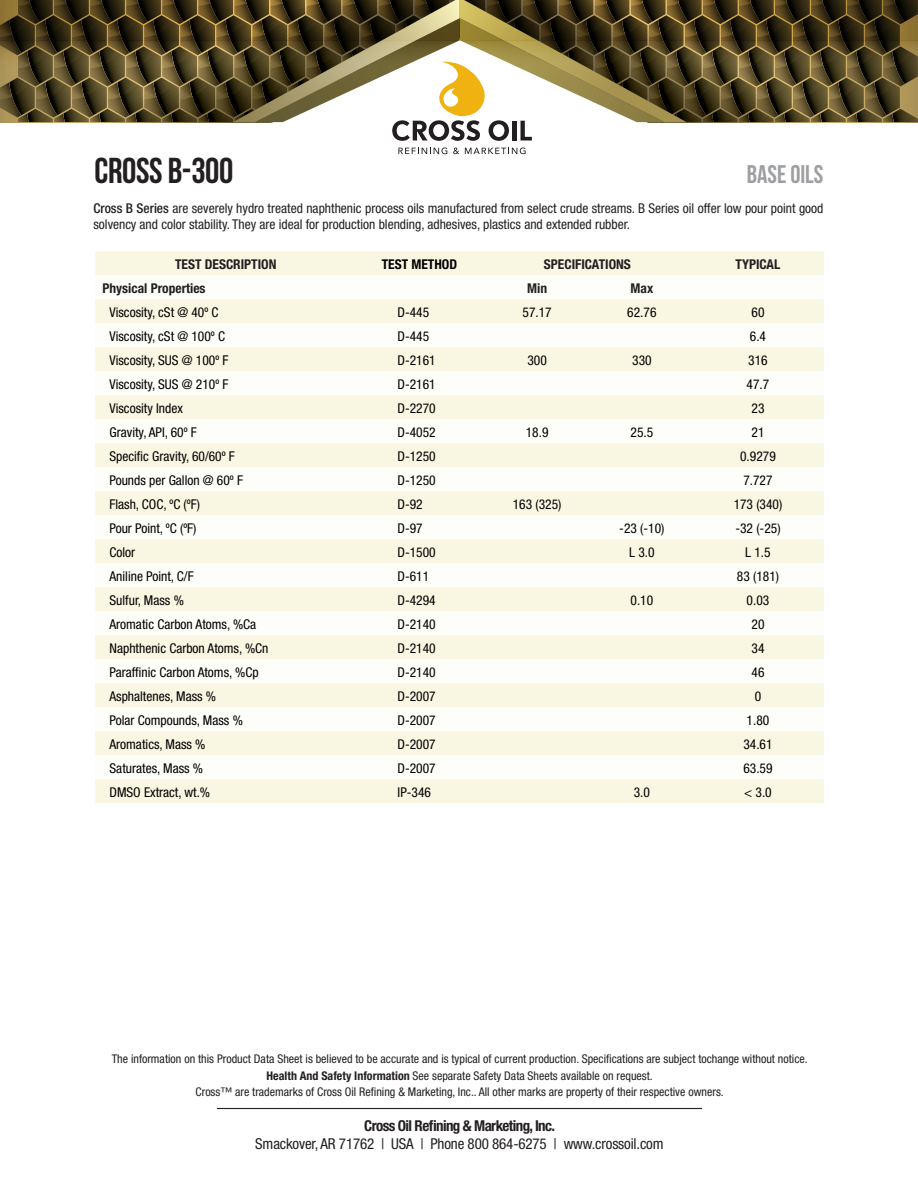
<style>
.page{position:relative;width:918px;height:1188px;background:#fff}
.page>*{position:absolute;margin:0;border:0;box-sizing:border-box;transform-origin:0 0}
.t1{font:36px "Bebas Neue";letter-spacing:-.01em;color:#231f20}
.t2{font:25.5px "Bebas Neue";color:#9d9fa2}
.t3{font:condensed 15px "Helvetica Neue LT Std";letter-spacing:-.01em;color:#231f20}
.t4{font:700 condensed 15px "Helvetica Neue LT Std";letter-spacing:-.04em;color:#231f20}
.t5{font:condensed 13.5px "Helvetica Neue LT Std";color:#000}
.t6{font:condensed 13.5px/16.5px "Helvetica Neue LT Std";color:#231f20}
.t7{font:700 condensed 13.5px "Helvetica Neue LT Std";color:#231f20}
.t8{font:700 condensed 13.5px "Helvetica Neue LT Std";color:#000}
.t9{font:condensed 12px "Helvetica Neue LT Std";color:#231f20}
.s1{font-weight:500}
.s2{font-weight:700}
</style>
<div class="page">
<hr style="left:217px;top:1108px;width:485px;height:1px;background:#231f20">
<div style="left:95px;top:251px;width:729px;height:552px;background:#f9f6e2"></div>
<svg style="left:95px;top:275px;width:729px;height:504px"></svg>
<svg style="left:0;top:0;width:918px;height:141px"></svg>
<svg style="left:398px;top:148px;width:49px;height:6px"></svg>
<svg style="left:453px;top:148px;width:6px;height:6px"></svg>
<svg style="left:465px;top:148px;width:61px;height:6px"></svg>
<p class="t1" style="left:94px;top:151px;width:140px">CROSS B-300</p>
<p class="t2" style="left:747px;top:160px;width:78px">BASE OILS</p>
<p class="t6" style="left:93px;top:199px;width:732px"><span class="s1">Cross B Series</span> are severely hydro treated naphthenic process oils manufactured from select crude streams. B Series oil offer low pour point good solvency and color stability. They are ideal for production blending, adhesives, plastics and extended rubber.</p>
<p class="t7" style="left:175px;top:256px;width:103px">TEST DESCRIPTION</p>
<p class="t8" style="left:382px;top:256px;width:77px">TEST METHOD</p>
<p class="t7" style="left:544px;top:256px;width:88px">SPECIFICATIONS</p>
<p class="t7" style="left:736px;top:256px;width:46px">TYPICAL</p>
<p class="t7" style="left:102px;top:280px;width:105px">Physical Properties</p>
<p class="t7" style="left:527px;top:280px;width:21px">Min</p>
<p class="t7" style="left:631px;top:280px;width:24px">Max</p>
<p class="t5" style="left:110px;top:305px;width:111px">Viscosity, cSt @ 40º C</p>
<p class="t5" style="left:398px;top:305px;width:33px">D-445</p>
<p class="t5" style="left:523px;top:305px;width:31px">57.17</p>
<p class="t5" style="left:627px;top:305px;width:31px">62.76</p>
<p class="t5" style="left:752px;top:305px;width:14px">60</p>
<p class="t5" style="left:110px;top:329px;width:117px">Viscosity, cSt @ 100º C</p>
<p class="t5" style="left:398px;top:329px;width:33px">D-445</p>
<p class="t5" style="left:750px;top:329px;width:18px">6.4</p>
<p class="t5" style="left:110px;top:353px;width:121px">Viscosity, SUS @ 100º F</p>
<p class="t5" style="left:398px;top:353px;width:40px">D-2161</p>
<p class="t5" style="left:527px;top:353px;width:21px">300</p>
<p class="t5" style="left:632px;top:353px;width:21px">330</p>
<p class="t5" style="left:748px;top:353px;width:21px">316</p>
<p class="t5" style="left:110px;top:377px;width:121px">Viscosity, SUS @ 210º F</p>
<p class="t5" style="left:398px;top:377px;width:40px">D-2161</p>
<p class="t5" style="left:747px;top:377px;width:24px">47.7</p>
<p class="t5" style="left:110px;top:401px;width:75px">Viscosity Index</p>
<p class="t5" style="left:398px;top:401px;width:40px">D-2270</p>
<p class="t5" style="left:752px;top:401px;width:14px">23</p>
<p class="t5" style="left:110px;top:425px;width:89px">Gravity, API, 60º F</p>
<p class="t5" style="left:398px;top:425px;width:40px">D-4052</p>
<p class="t5" style="left:526px;top:425px;width:24px">18.9</p>
<p class="t5" style="left:631px;top:425px;width:24px">25.5</p>
<p class="t5" style="left:752px;top:425px;width:14px">21</p>
<p class="t5" style="left:110px;top:449px;width:127px">Specific Gravity, 60/60º F</p>
<p class="t5" style="left:398px;top:449px;width:40px">D-1250</p>
<p class="t5" style="left:740px;top:449px;width:37px">0.9279</p>
<p class="t5" style="left:110px;top:473px;width:135px">Pounds per Gallon @ 60º F</p>
<p class="t5" style="left:398px;top:473px;width:40px">D-1250</p>
<p class="t5" style="left:743px;top:473px;width:31px">7.727</p>
<p class="t5" style="left:110px;top:497px;width:92px">Flash, COC, ºC (ºF)</p>
<p class="t5" style="left:398px;top:497px;width:27px">D-92</p>
<p class="t5" style="left:513px;top:497px;width:50px">163 (325)</p>
<p class="t5" style="left:734px;top:497px;width:50px">173 (340)</p>
<p class="t5" style="left:110px;top:521px;width:89px">Pour Point, ºC (ºF)</p>
<p class="t5" style="left:398px;top:521px;width:27px">D-97</p>
<p class="t5" style="left:619px;top:521px;width:47px">-23 (-10)</p>
<p class="t5" style="left:735px;top:521px;width:47px">-32 (-25)</p>
<p class="t5" style="left:110px;top:545px;width:27px">Color</p>
<p class="t5" style="left:398px;top:545px;width:40px">D-1500</p>
<p class="t5" style="left:629px;top:545px;width:27px">L 3.0</p>
<p class="t5" style="left:745px;top:545px;width:27px">L 1.5</p>
<p class="t5" style="left:110px;top:569px;width:86px">Aniline Point, C/F</p>
<p class="t5" style="left:398px;top:569px;width:33px">D-611</p>
<p class="t5" style="left:737px;top:569px;width:44px">83 (181)</p>
<p class="t5" style="left:110px;top:593px;width:76px">Sulfur, Mass %</p>
<p class="t5" style="left:398px;top:593px;width:40px">D-4294</p>
<p class="t5" style="left:631px;top:593px;width:24px">0.10</p>
<p class="t5" style="left:747px;top:593px;width:24px">0.03</p>
<p class="t5" style="left:110px;top:617px;width:148px">Aromatic Carbon Atoms, %Ca</p>
<p class="t5" style="left:398px;top:617px;width:40px">D-2140</p>
<p class="t5" style="left:752px;top:617px;width:14px">20</p>
<p class="t5" style="left:110px;top:641px;width:161px">Naphthenic Carbon Atoms, %Cn</p>
<p class="t5" style="left:398px;top:641px;width:40px">D-2140</p>
<p class="t5" style="left:752px;top:641px;width:14px">34</p>
<p class="t5" style="left:110px;top:665px;width:151px">Paraffinic Carbon Atoms, %Cp</p>
<p class="t5" style="left:398px;top:665px;width:40px">D-2140</p>
<p class="t5" style="left:752px;top:665px;width:14px">46</p>
<p class="t5" style="left:110px;top:689px;width:108px">Asphaltenes, Mass %</p>
<p class="t5" style="left:398px;top:689px;width:40px">D-2007</p>
<p class="t5" style="left:755px;top:689px;width:8px">0</p>
<p class="t5" style="left:110px;top:713px;width:135px">Polar Compounds, Mass %</p>
<p class="t5" style="left:398px;top:713px;width:40px">D-2007</p>
<p class="t5" style="left:747px;top:713px;width:24px">1.80</p>
<p class="t5" style="left:110px;top:737px;width:98px">Aromatics, Mass %</p>
<p class="t5" style="left:398px;top:737px;width:40px">D-2007</p>
<p class="t5" style="left:743px;top:737px;width:31px">34.61</p>
<p class="t5" style="left:110px;top:761px;width:95px">Saturates, Mass %</p>
<p class="t5" style="left:398px;top:761px;width:40px">D-2007</p>
<p class="t5" style="left:743px;top:761px;width:31px">63.59</p>
<p class="t5" style="left:110px;top:785px;width:102px">DMSO Extract, wt.%</p>
<p class="t5" style="left:398px;top:785px;width:35px">IP-346</p>
<p class="t5" style="left:634px;top:785px;width:18px">3.0</p>
<p class="t5" style="left:744px;top:785px;width:29px">&lt; 3.0</p>
<p class="t9" style="left:112px;top:1052px;width:697px">The information on this Product Data Sheet is believed to be accurate and is typical of current production. Specifications are subject tochange without notice.</p>
<p class="t9" style="left:267px;top:1068px;width:388px"><span class="s2">Health And Safety Information</span> See separate Safety Data Sheets available on request.</p>
<p class="t9" style="left:196px;top:1085px;width:530px">Cross™ are trademarks of Cross Oil Refining &amp; Marketing, Inc.. All other marks are property of their respective owners.</p>
<p class="t4" style="left:364px;top:1117px;width:192px">Cross Oil Refining &amp; Marketing, Inc.</p>
<p class="t3" style="left:255px;top:1135px;width:410px">Smackover, AR 71762 | USA | Phone 800 864-6275 | www.crossoil.com</p>
</div>
